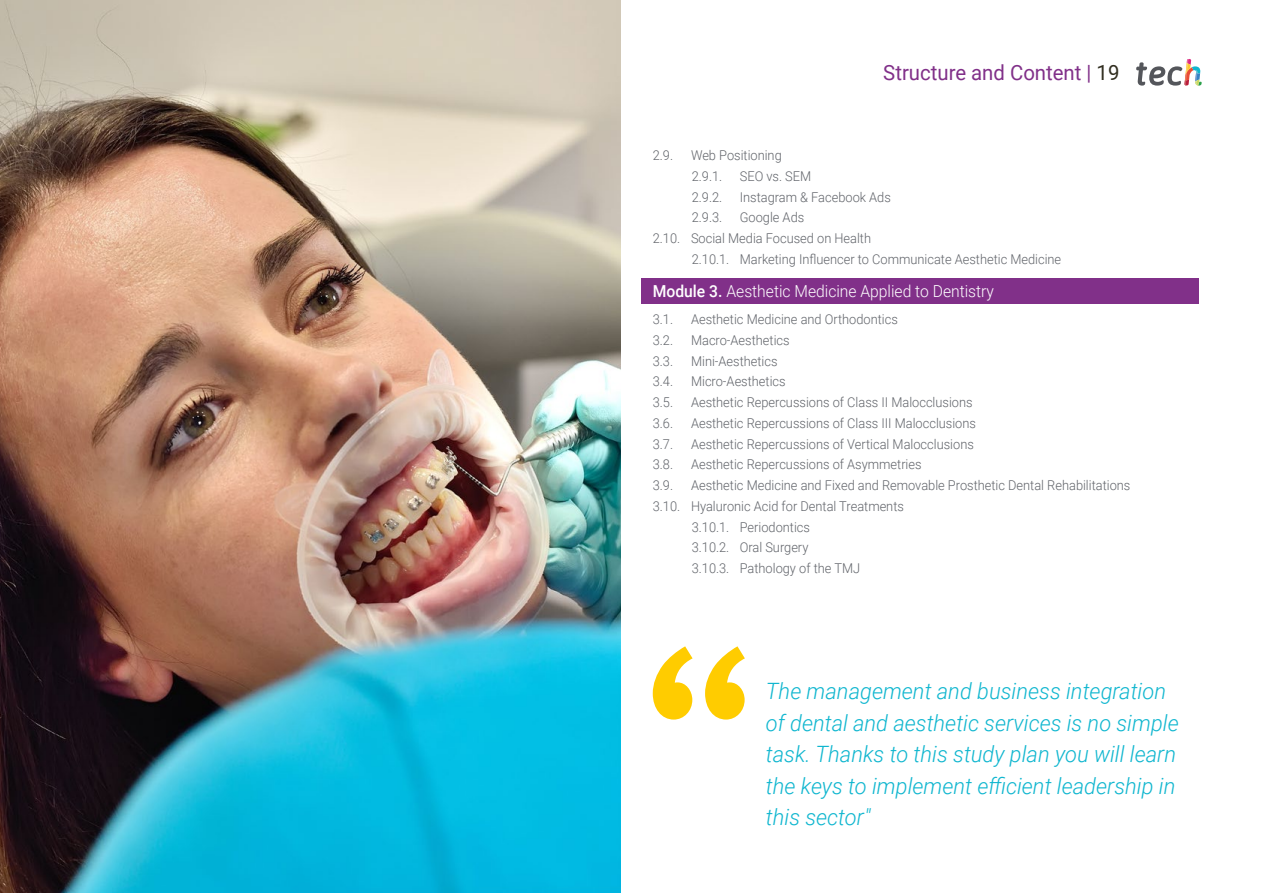
<style>
.page{position:relative;width:1263px;height:893px;background:#fff}
.page>*{position:absolute;margin:0;border:0;box-sizing:border-box;transform-origin:0 0}
.t1{font:italic 300 22.5px/31.5px "Roboto";color:#0fb6cf}
.t2{font:21px "Roboto";color:#813089}
.t3{font:300 16.5px "Roboto";color:#fff;scale:.95 1}
.t4{font:300 13.5px/20.7px "Roboto";color:#61646a;scale:.95 1}
.s1{color:#312e20}
.s2{font-weight:500}
</style>
<div class="page">
<svg style="left:1136px;top:59px;width:66px;height:27px"></svg>
<div style="left:642px;top:278px;width:557px;height:25px;background:#813089"></div>
<svg style="left:653px;top:646px;width:92px;height:74px"></svg>
<img style="left:0;top:0;width:621px;height:893px">
<p class="t4" style="left:653px;top:144px;width:23px">2.9.</p>
<p class="t4" style="left:691px;top:144px;width:97px">Web Positioning<br>2.9.1.</p>
<p class="t4" style="left:740px;top:165px;width:77px">SEO vs. SEM</p>
<h2 class="t2" style="left:883px;top:57px;width:238px">Structure and Content | <span class="s1">19</span></h2>
<p class="t4" style="left:692px;top:186px;width:34px">2.9.2.</p>
<p class="t4" style="left:740px;top:186px;width:161px">Instagram &amp; Facebook Ads</p>
<p class="t4" style="left:692px;top:207px;width:34px">2.9.3.</p>
<p class="t4" style="left:740px;top:207px;width:69px">Google Ads</p>
<p class="t4" style="left:653px;top:227px;width:231px">2.10. Social Media Focused on Health</p>
<p class="t4" style="left:692px;top:248px;width:390px">2.10.1. Marketing Influencer to Communicate Aesthetic Medicine</p>
<p class="t3" style="left:653px;top:280px;width:361px"><span class="s2">Module 3.</span> Aesthetic Medicine Applied to Dentistry</p>
<p class="t4" style="left:653px;top:309px;width:23px">3.1.</p>
<p class="t4" style="left:691px;top:309px;width:219px">Aesthetic Medicine and Orthodontics</p>
<p class="t4" style="left:653px;top:329px;width:23px">3.2.</p>
<p class="t4" style="left:691px;top:329px;width:105px">Macro-Aesthetics</p>
<p class="t4" style="left:653px;top:350px;width:23px">3.3.</p>
<p class="t4" style="left:691px;top:350px;width:93px">Mini-Aesthetics</p>
<p class="t4" style="left:653px;top:371px;width:23px">3.4.</p>
<p class="t4" style="left:691px;top:371px;width:101px">Micro-Aesthetics</p>
<p class="t4" style="left:653px;top:392px;width:23px">3.5.</p>
<p class="t4" style="left:691px;top:392px;width:298px">Aesthetic Repercussions of Class II Malocclusions</p>
<p class="t4" style="left:653px;top:412px;width:23px">3.6.</p>
<p class="t4" style="left:691px;top:412px;width:301px">Aesthetic Repercussions of Class III Malocclusions</p>
<p class="t4" style="left:653px;top:433px;width:23px">3.7.</p>
<p class="t4" style="left:691px;top:433px;width:299px">Aesthetic Repercussions of Vertical Malocclusions</p>
<p class="t4" style="left:653px;top:454px;width:23px">3.8.</p>
<p class="t4" style="left:691px;top:454px;width:244px">Aesthetic Repercussions of Asymmetries</p>
<p class="t4" style="left:653px;top:475px;width:23px">3.9.</p>
<p class="t4" style="left:691px;top:475px;width:464px">Aesthetic Medicine and Fixed and Removable Prosthetic Dental Rehabilitations</p>
<p class="t4" style="left:653px;top:495px;width:266px">3.10. Hyaluronic Acid for Dental Treatments</p>
<p class="t4" style="left:692px;top:516px;width:126px">3.10.1. Periodontics</p>
<p class="t4" style="left:692px;top:537px;width:124px">3.10.2. Oral Surgery</p>
<p class="t4" style="left:692px;top:558px;width:179px">3.10.3. Pathology of the TMJ</p>
<h1 class="t1" style="left:766px;top:675px;width:414px">The management and business integration of dental and aesthetic services is no simple task. Thanks to this study plan you will learn the keys to implement efficient leadership in this sector"</h1>
</div>
